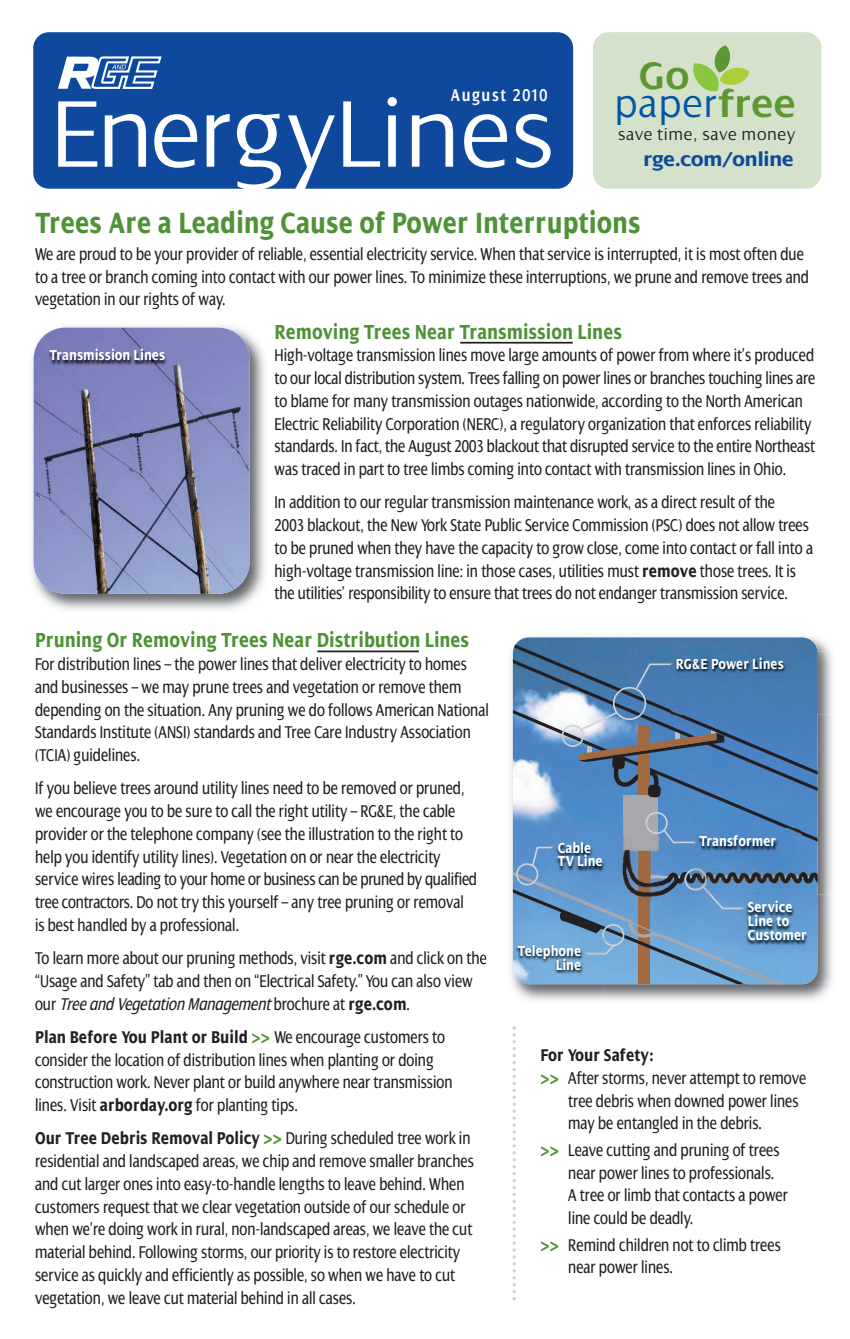
<style>
.page{position:relative;width:850px;height:1339px;background:#fff}
.page>*{position:absolute;margin:0;border:0;box-sizing:border-box;transform-origin:0 0}
.t1{font:300 102.02px "Dialog";color:#fff}
.t2{font:300 41.12px "Dialog";letter-spacing:.02em;color:#0155a5}
.t3{font:600 41.12px "Dialog";color:#5c9731}
.t4{font:700 condensed 31.5px "Dialog";color:#4f9236}
.t5{font:700 condensed 21.88px "Dialog";color:#4f9236}
.t6{font:700 21px "Dialog";color:#0f499d}
.t7{font:condensed 18.38px/22.8px "Dialog";color:#231f20}
.t8{font:700 condensed 18.38px "Dialog";color:#231f20}
.t9{font:600 condensed 18.38px "Dialog";letter-spacing:.085em;color:#fff}
.t10{font:300 17.68px "Dialog";letter-spacing:.03em;color:#231f20}
.t11{font:700 condensed 15.58px/13.8px "Dialog";color:#fff}
.s1{font-weight:600;color:#5c9731}
.s2{font-weight:700}
.s3{font-style:italic}
.s4{font-family:"Univers";font-weight:700;color:#4f9236}
</style>
<div class="page">
<div style="left:33px;top:32px;width:540px;height:157px;background:#0f499d;border-radius:16px"></div>
<div style="left:593px;top:32px;width:228px;height:157px;background:#d4e1cb;border-radius:16px"></div>
<svg style="left:693px;top:45px;width:56px;height:47px"></svg>
<svg style="left:58px;top:56px;width:104px;height:33px"></svg>
<img style="left:31px;top:326px;width:234px;height:284px">
<img style="left:34px;top:328px;width:215px;height:266px;border-radius:31px">
<img style="left:523px;top:984px;width:308px;height:17px">
<img style="left:510px;top:636px;width:323px;height:301px">
<svg style="left:513px;top:637px;width:304px;height:10px;background:#507eaa"></svg>
<svg style="left:513px;top:647px;width:304px;height:337px;background:#608ab5"></svg>
<img style="left:670px;top:652px;width:163px;height:63px">
<img style="left:817px;top:895px;width:16px;height:89px">
<img style="left:741px;top:895px;width:76px;height:89px">
<img style="left:551px;top:835px;width:109px;height:65px">
<img style="left:477px;top:937px;width:128px;height:60px">
<svg style="left:477px;top:953px;width:9px;height:11px"></svg>
<img style="left:513px;top:937px;width:92px;height:47px">
<img style="left:693px;top:828px;width:108px;height:65px">
<svg style="left:512px;top:1026px;width:4px;height:274px"></svg>
<hr style="left:460px;top:342px;width:113px;height:2px;background:#231f20">
<hr style="left:317px;top:650px;width:102px;height:2px;background:#231f20">
<img style="left:43px;top:343px;width:154px;height:89px">
<p class="t9" style="left:450px;top:84px;width:98px">August 2010</p>
<h1 class="t1" style="left:50px;top:72px;width:505px">EnergyLines</h1>
<h2 class="t3" style="left:639px;top:51px;width:51px">Go</h2>
<h2 class="t2" style="left:614px;top:79px;width:182px">paper<span class="s1">free</span></h2>
<p class="t10" style="left:618px;top:123px;width:178px">save time, save money</p>
<p class="t6" style="left:643px;top:146px;width:152px">rge.com/online</p>
<h3 class="t4" style="left:35px;top:204px;width:607px">Trees Are a Leading Cause of Power Interruptions</h3>
<p class="t7" style="left:35px;top:242px;width:775px">We are proud to be your provider of reliable, essential electricity service. When that service is interrupted, it is most often due to a tree or branch coming into contact with our power lines. To minimize these interruptions, we prune and remove trees and vegetation in our rights of way.</p>
<p class="t5" style="left:274px;top:318px;width:349px">Removing Trees Near Transmission Lines</p>
<p class="t7" style="left:274px;top:344px;width:542px">High-voltage transmission lines move large amounts of power from where it’s produced to our local distribution system. Trees falling on power lines or branches touching lines are to blame for many transmission outages nationwide, according to the North American Electric Reliability Corporation (NERC), a regulatory organization that enforces reliability standards. In fact, the August 2003 blackout that disrupted service to the entire Northeast was traced in part to tree limbs coming into contact with transmission lines in Ohio.</p>
<p class="t7" style="left:274px;top:491px;width:540px">In addition to our regular transmission maintenance work, as a direct result of the<br>2003 blackout, the New York State Public Service Commission (PSC) does not allow trees to be pruned when they have the capacity to grow close, come into contact or fall into a high-voltage transmission line: in those cases, utilities must <span class="s2">remove</span> those trees. It is the utilities’ responsibility to ensure that trees do not endanger transmission service.</p>
<p class="t5" style="left:35px;top:627px;width:436px">Pruning Or Removing Trees Near Distribution Lines</p>
<p class="t7" style="left:35px;top:652px;width:455px">For distribution lines – the power lines that deliver electricity to homes and businesses – we may prune trees and vegetation or remove them depending on the situation. Any pruning we do follows American National Standards Institute (ANSI) standards and Tree Care Industry Association (TCIA) guidelines.</p>
<p class="t7" style="left:35px;top:776px;width:443px">If you believe trees around utility lines need to be removed or pruned, we encourage you to be sure to call the right utility – RG&amp;E, the cable provider or the telephone company (see the illustration to the right to help you identify utility lines). Vegetation on or near the electricity service wires leading to your home or business can be pruned by qualified tree contractors. Do not try this yourself – any tree pruning or removal is best handled by a professional.</p>
<p class="t7" style="left:35px;top:946px;width:453px">To learn more about our pruning methods, visit <span class="s2">rge.com</span> and click on the “Usage and Safety” tab and then on “Electrical Safety.” You can also view our <span class="s3">Tree and Vegetation Management</span> brochure at <span class="s2">rge.com</span>.</p>
<p class="t7" style="left:35px;top:1025px;width:419px"><span class="s2">Plan Before You Plant or Build</span> <span class="s4">&gt;&gt;</span> We encourage customers to consider the location of distribution lines when planting or doing construction work. Never plant or build anywhere near transmission lines. Visit <span class="s2">arborday.org</span> for planting tips.</p>
<p class="t7" style="left:35px;top:1126px;width:440px"><span class="s2">Our Tree Debris Removal Policy</span> <span class="s4">&gt;&gt;</span> During scheduled tree work in residential and landscaped areas, we chip and remove smaller branches and cut larger ones into easy-to-handle lengths to leave behind. When customers request that we clear vegetation outside of our schedule or when we’re doing work in rural, non-landscaped areas, we leave the cut material behind. Following storms, our priority is to restore electricity service as quickly and efficiently as possible, so when we have to cut vegetation, we leave cut material behind in all cases.</p>
<p class="t11" style="left:49px;top:348px;width:117px">Transmission Lines</p>
<p class="t11" style="left:676px;top:657px;width:109px">RG&amp;E Power Lines</p>
<p class="t11" style="left:699px;top:834px;width:78px">Transformer</p>
<p class="t11" style="left:558px;top:840px;width:46px">Cable<br>TV Line</p>
<p class="t11" style="left:748px;top:900px;width:60px">Service<br>Line to<br>Customer</p>
<p class="t11" style="left:518px;top:944px;width:65px;text-align:right">Telephone<br>Line</p>
<p class="t8" style="left:540px;top:1044px;width:114px">For Your Safety:</p>
<p class="t7" style="left:540px;top:1066px;width:267px"><span class="s4">&gt;&gt;</span> After storms, never attempt to remove</p>
<p class="t7" style="left:568px;top:1089px;width:232px">tree debris when downed power lines</p>
<p class="t7" style="left:568px;top:1111px;width:195px">may be entangled in the debris.</p>
<p class="t7" style="left:568px;top:1138px;width:221px;text-indent:-28px"><span class="s4">&gt;&gt;</span> Leave cutting and pruning of trees near power lines to professionals.<br>A tree or limb that contacts a power line could be deadly.</p>
<p class="t7" style="left:568px;top:1233px;width:214px;text-indent:-28px"><span class="s4">&gt;&gt;</span> Remind children not to climb trees near power lines.</p>
</div>
